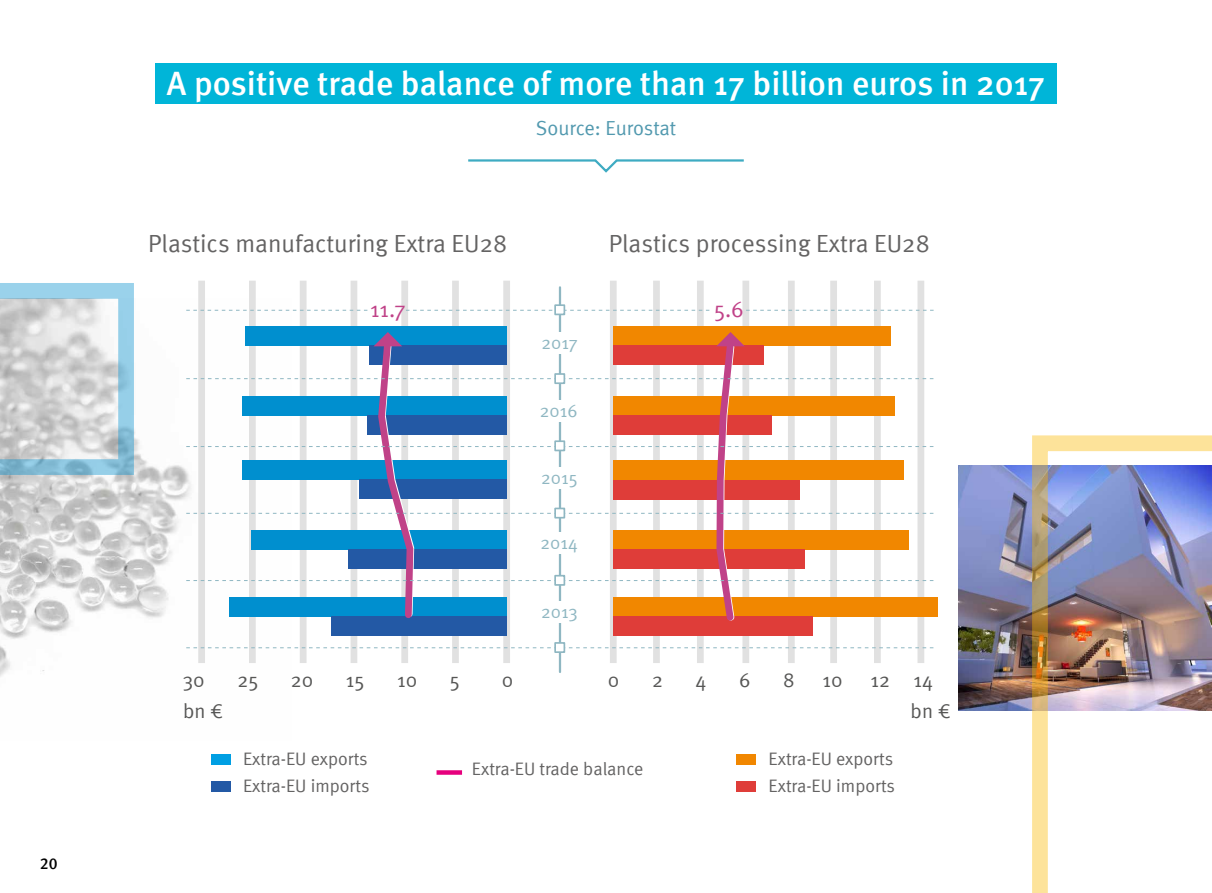
<style>
.page{position:relative;width:1212px;height:893px;background:#fff}
.page>*{position:absolute;margin:0;border:0;box-sizing:border-box;transform-origin:0 0}
.t1{font:500 33.75px "Meta";color:#fff}
.t2{font:24.75px "Meta Normal";color:#646363}
.t3{font:22.5px "Meta Normal";color:#c04288}
.t4{font:20.25px "Meta Normal";color:#575756}
.t5{font:20.25px "Meta Normal";letter-spacing:-.005em;color:#5299af}
.t6{font:18px/27px "Meta Normal";color:#646363}
.t7{font:18px "Meta Normal";color:#8fb7c2}
.t8{font:15.75px "Meta Medium LF";color:#000}
</style>
<div class="page">
<img style="left:959px;top:466px;width:73px;height:245px">
<img style="left:0;top:309px;width:291px;height:368px">
<svg style="left:468px;top:159px;width:276px;height:14px"></svg>
<div style="left:155px;top:63px;width:902px;height:41px;background:#00b5d8"></div>
<div style="left:211px;top:754px;width:19px;height:10px;background:#009fe3"></div>
<div style="left:211px;top:781px;width:19px;height:10px;background:#2359a5"></div>
<div style="left:737px;top:754px;width:19px;height:10px;background:#f18700"></div>
<div style="left:737px;top:781px;width:19px;height:10px;background:#df3d39"></div>
<div style="left:436px;top:770px;width:26px;height:5px;background:#e6007d"></div>
<div style="left:653px;top:281px;width:7px;height:382px;background:#e1e1e1"></div>
<div style="left:610px;top:281px;width:7px;height:382px;background:#e1e1e1"></div>
<div style="left:697px;top:281px;width:7px;height:382px;background:#e1e1e1"></div>
<div style="left:742px;top:281px;width:7px;height:382px;background:#e1e1e1"></div>
<div style="left:788px;top:281px;width:7px;height:382px;background:#e1e1e1"></div>
<div style="left:830px;top:281px;width:7px;height:382px;background:#e1e1e1"></div>
<div style="left:874px;top:281px;width:7px;height:382px;background:#e1e1e1"></div>
<div style="left:917px;top:281px;width:7px;height:382px;background:#e1e1e1"></div>
<div style="left:613px;top:326px;width:277px;height:19px;background:#f18700"></div>
<div style="left:613px;top:617px;width:200px;height:19px;background:#df3d39"></div>
<div style="left:452px;top:281px;width:7px;height:382px;background:#e1e1e1"></div>
<div style="left:503px;top:281px;width:7px;height:382px;background:#e1e1e1"></div>
<div style="left:401px;top:281px;width:7px;height:382px;background:#e1e1e1"></div>
<div style="left:351px;top:281px;width:6px;height:382px;background:#e1e1e1"></div>
<div style="left:300px;top:281px;width:6px;height:382px;background:#e1e1e1"></div>
<div style="left:249px;top:281px;width:7px;height:382px;background:#e1e1e1"></div>
<div style="left:198px;top:281px;width:7px;height:382px;background:#e1e1e1"></div>
<div style="left:245px;top:326px;width:262px;height:19px;background:#008fcf"></div>
<div style="left:331px;top:617px;width:176px;height:19px;background:#2359a5"></div>
<hr style="left:559px;top:287px;width:2px;height:385px;background:#8fb7c2">
<svg style="left:186px;top:310px;width:181px;height:1px"></svg>
<svg style="left:746px;top:310px;width:188px;height:1px"></svg>
<svg style="left:406px;top:310px;width:303px;height:1px"></svg>
<svg style="left:186px;top:647px;width:748px;height:1px"></svg>
<div style="left:554px;top:642px;width:11px;height:11px;background:#fff;border:2px solid #8fb7c2"></div>
<div style="left:554px;top:304px;width:11px;height:11px;background:#fff;border:2px solid #8fb7c2"></div>
<svg style="left:186px;top:332px;width:748px;height:293px"></svg>
<svg style="left:0;top:283px;width:134px;height:192px;background:#c3d2d9"></svg>
<img style="left:1032px;top:435px;width:180px;height:458px">
<p class="t8" style="left:40px;top:854px;width:19px">20</p>
<h1 class="t1" style="left:167px;top:64px;width:879px">A positive trade balance of more than 17 billion euros in 2017</h1>
<p class="t5" style="left:536px;top:117px;width:142px">Source: Eurostat</p>
<h2 class="t2" style="left:148px;top:229px;width:360px">Plastics manufacturing Extra EU28</h2>
<h2 class="t2" style="left:609px;top:229px;width:322px">Plastics processing Extra EU28</h2>
<p class="t3" style="left:370px;top:296px;width:37px">11.7</p>
<p class="t3" style="left:714px;top:296px;width:31px">5.6</p>
<p class="t7" style="left:541px;top:332px;width:38px">2017</p>
<p class="t7" style="left:540px;top:401px;width:39px">2016</p>
<p class="t7" style="left:541px;top:467px;width:38px">2015</p>
<p class="t7" style="left:540px;top:533px;width:39px">2014</p>
<p class="t7" style="left:541px;top:601px;width:38px">2013</p>
<p class="t4" style="left:183px;top:668px;width:23px">30</p>
<p class="t4" style="left:237px;top:668px;width:22px">25</p>
<p class="t4" style="left:291px;top:668px;width:24px">20</p>
<p class="t4" style="left:346px;top:668px;width:20px">15</p>
<p class="t4" style="left:397px;top:668px;width:22px">10</p>
<p class="t4" style="left:450px;top:668px;width:11px">5</p>
<p class="t4" style="left:502px;top:668px;width:13px">0</p>
<p class="t4" style="left:608px;top:668px;width:13px">0</p>
<p class="t4" style="left:652px;top:668px;width:12px">2</p>
<p class="t4" style="left:695px;top:668px;width:12px">4</p>
<p class="t4" style="left:739px;top:668px;width:13px">6</p>
<p class="t4" style="left:783px;top:668px;width:13px">8</p>
<p class="t4" style="left:822px;top:668px;width:22px">10</p>
<p class="t4" style="left:870px;top:668px;width:64px">12 14</p>
<p class="t4" style="left:183px;top:699px;width:42px">bn €</p>
<p class="t4" style="left:911px;top:699px;width:42px">bn €</p>
<p class="t6" style="left:243px;top:745px;width:128px">Extra-EU exports<br>Extra-EU imports</p>
<p class="t6" style="left:768px;top:745px;width:128px">Extra-EU exports<br>Extra-EU imports</p>
<p class="t6" style="left:472px;top:755px;width:173px">Extra-EU trade balance</p>
</div>
